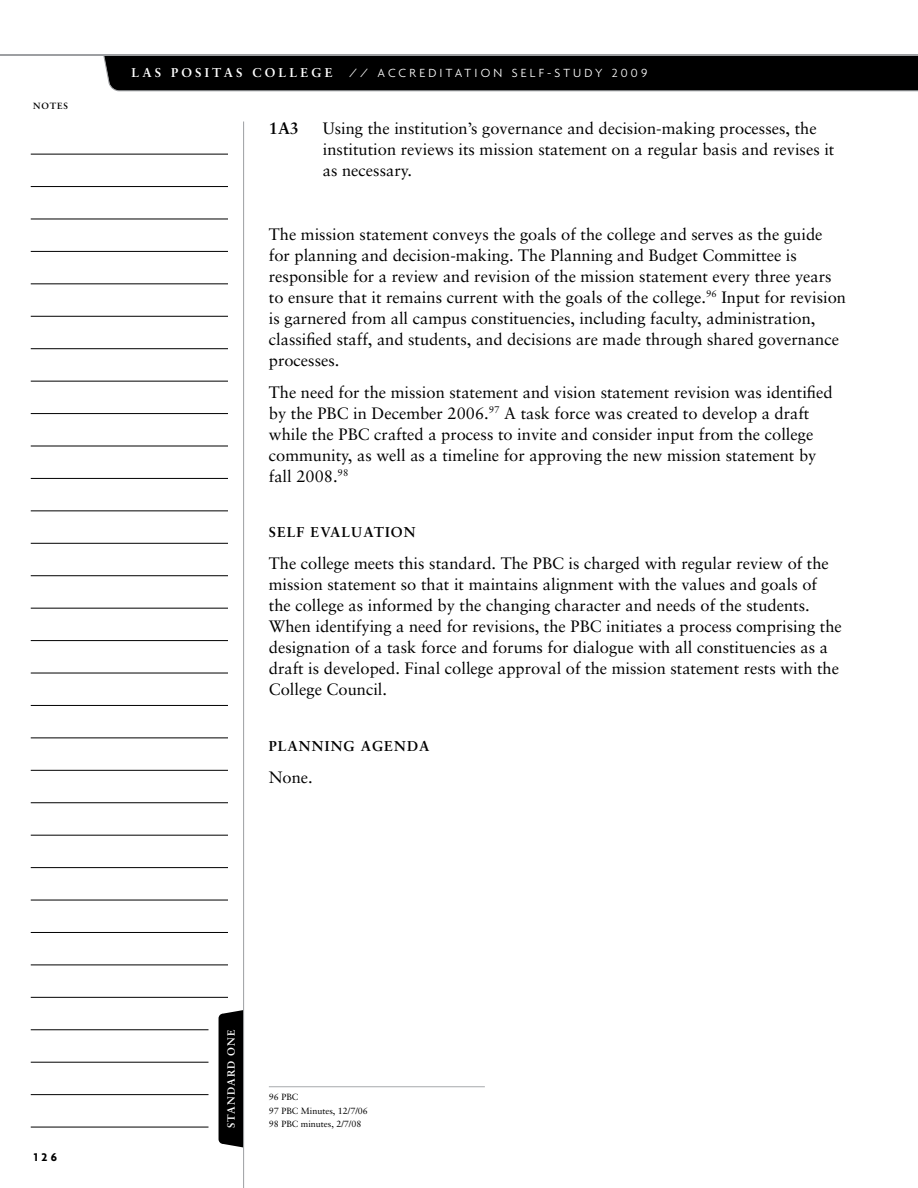
<style>
.page{position:relative;width:918px;height:1188px;background:#fff}
.page>*{position:absolute;margin:0;border:0;box-sizing:border-box;transform-origin:0 0}
.t1{font:16.5px/21px "Sabon";color:#000}
.t2{font:700 16.5px "Sabon";color:#000}
.t3{font:700 14.25px "Sabon";letter-spacing:.075em;color:#000}
.t4{font:300 12.75px "Agenda";letter-spacing:.25em;color:#fff}
.t5{font:700 12.75px "Sabon";letter-spacing:.25em;color:#fff}
.t6{font:700 12px "Agenda";color:#000}
.t7{font:700 10.5px "Sabon";letter-spacing:.1em;color:#fff}
.t8{font:9px/13.5px "Sabon";color:#000}
.t9{font:700 9px "Sabon";letter-spacing:.1em;color:#000}
</style>
<div class="page">
<hr style="left:0;top:54px;width:918px;height:1px;background:#9d9fa2">
<div style="left:219px;top:1010px;width:24px;height:138px;background:#000"></div>
<hr style="left:243px;top:122px;width:1px;height:1066px;background:#9d9fa2">
<hr style="left:31px;top:640px;width:197px;height:1px;background:#000">
<hr style="left:31px;top:381px;width:197px;height:1px;background:#000">
<hr style="left:31px;top:900px;width:197px;height:1px;background:#000">
<hr style="left:31px;top:251px;width:197px;height:1px;background:#000">
<hr style="left:31px;top:770px;width:197px;height:1px;background:#000">
<hr style="left:31px;top:511px;width:197px;height:1px;background:#000">
<hr style="left:31px;top:186px;width:197px;height:1px;background:#000">
<hr style="left:31px;top:705px;width:197px;height:1px;background:#000">
<hr style="left:31px;top:446px;width:197px;height:1px;background:#000">
<hr style="left:31px;top:965px;width:197px;height:1px;background:#000">
<hr style="left:31px;top:316px;width:197px;height:1px;background:#000">
<hr style="left:31px;top:835px;width:197px;height:1px;background:#000">
<hr style="left:31px;top:575px;width:197px;height:1px;background:#000">
<hr style="left:31px;top:154px;width:197px;height:1px;background:#000">
<hr style="left:31px;top:673px;width:197px;height:1px;background:#000">
<hr style="left:31px;top:413px;width:197px;height:1px;background:#000">
<hr style="left:31px;top:932px;width:197px;height:1px;background:#000">
<hr style="left:31px;top:284px;width:197px;height:1px;background:#000">
<hr style="left:31px;top:802px;width:197px;height:1px;background:#000">
<hr style="left:31px;top:543px;width:197px;height:1px;background:#000">
<hr style="left:31px;top:219px;width:197px;height:1px;background:#000">
<hr style="left:31px;top:738px;width:197px;height:1px;background:#000">
<hr style="left:31px;top:478px;width:197px;height:1px;background:#000">
<hr style="left:31px;top:997px;width:197px;height:1px;background:#000">
<hr style="left:31px;top:348px;width:197px;height:1px;background:#000">
<hr style="left:31px;top:867px;width:197px;height:1px;background:#000">
<hr style="left:31px;top:608px;width:197px;height:1px;background:#000">
<hr style="left:31px;top:1030px;width:177px;height:1px;background:#000">
<hr style="left:31px;top:1094px;width:177px;height:1px;background:#000">
<hr style="left:31px;top:1062px;width:177px;height:1px;background:#000">
<hr style="left:31px;top:1127px;width:177px;height:1px;background:#000">
<div style="left:103px;top:55px;width:815px;height:36px;background:#000"></div>
<hr style="left:269px;top:1086px;width:216px;height:1px;background:#a7a9ac">
<p class="t9" style="left:33px;top:100px;width:37px">NOTES</p>
<p class="t5" style="left:132px;top:65px;width:200px">LAS POS IT AS COLLE GE</p>
<p class="t4" style="left:349px;top:66px;width:300px">// ACCREDITATION SELF-STUDY 2009</p>
<p class="t2" style="left:269px;top:118px;width:32px">1A3</p>
<p class="t1" style="left:323px;top:118px;width:513px">Using the institution’s governance and decision-making processes, the institution reviews its mission statement on a regular basis and revises it as necessary.</p>
<p class="t1" style="left:269px;top:223px;width:579px">The mission statement conveys the goals of the college and serves as the guide for planning and decision-making. The Planning and Budget Committee is responsible for a review and revision of the mission statement every three years to ensure that it remains current with the goals of the college.<sup>96</sup> Input for revision is garnered from all campus constituencies, including faculty, administration, classified staff, and students, and decisions are made through shared governance processes.</p>
<p class="t1" style="left:269px;top:381px;width:565px">The need for the mission statement and vision statement revision was identified by the PBC in December 2006.<sup>97</sup> A task force was created to develop a draft while the PBC crafted a process to invite and consider input from the college community, as well as a timeline for approving the new mission statement by fall 2008.<sup>98</sup></p>
<p class="t3" style="left:269px;top:523px;width:136px">SELF EVALUATION</p>
<p class="t1" style="left:269px;top:553px;width:575px">The college meets this standard. The PBC is charged with regular review of the mission statement so that it maintains alignment with the values and goals of the college as informed by the changing character and needs of the students.<br>When identifying a need for revisions, the PBC initiates a process comprising the designation of a task force and forums for dialogue with all constituencies as a draft is developed. Final college approval of the mission statement rests with the College Council.</p>
<p class="t3" style="left:269px;top:737px;width:162px">PLANNING AGENDA</p>
<p class="t1" style="left:269px;top:766px;width:46px">None.</p>
<p class="t6" style="left:34px;top:1149px;width:25px">126</p>
<p class="t7" style="left:225px;top:1128px;width:99px;rotate:-90deg">STANDARD ONE</p>
<p class="t8" style="left:269px;top:1090px;width:101px">96 PBC<br>97 PBC Minutes, 12/7/06</p>
<p class="t8" style="left:269px;top:1117px;width:94px">98 PBC minutes, 2/7/08</p>
</div>
